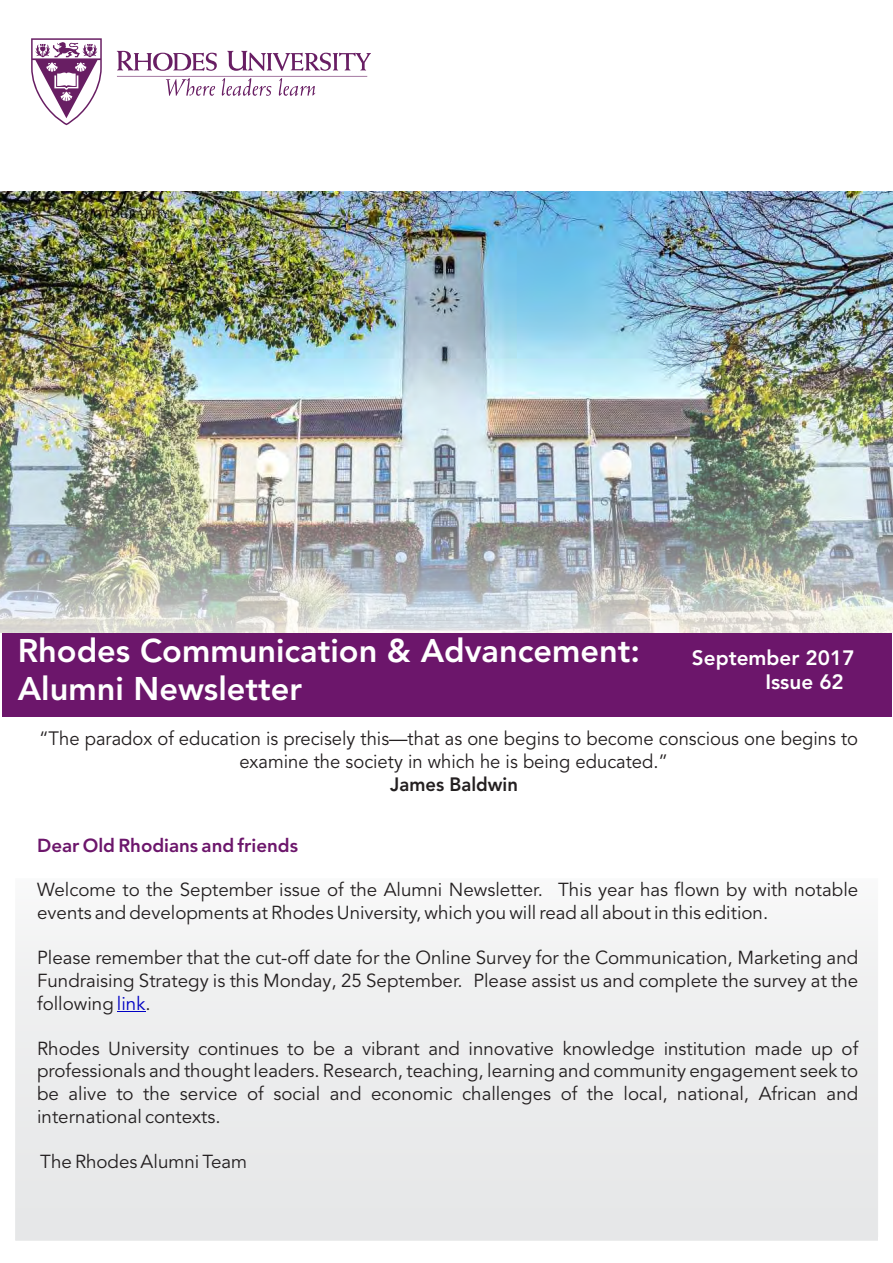
<style>
.page{position:relative;width:893px;height:1263px;background:#fff}
.page>*{position:absolute;margin:0;border:0;box-sizing:border-box;transform-origin:0 0}
.t1{font:800 32.55px/38.7px "Avenir";color:#fff}
.t2{font:800 20.7px/24.6px "Avenir";color:#fff}
.t3{font:19.2px/23.2px "Avenir";color:#231f20;text-align:center;scale:.96 1}
.t4{font:800 19.2px "Avenir";color:#231f20;scale:.96 1}
.t5{font:18.75px/22.6px "Avenir";color:#231f20;text-align:justify}
.t6{font:800 18.75px "Avenir";color:#6c166b}
.s1{color:#0000c4}
</style>
<div class="page">
<div style="left:15px;top:878px;width:863px;height:362px;background:#e6e7e8;border:1px solid #e6e7e8"></div>
<svg style="left:31px;top:38px;width:340px;height:87px"></svg>
<img style="left:0;top:191px;width:893px;height:442px">
<div style="left:2px;top:633px;width:889px;height:83px;background:#6c166b"></div>
<svg style="left:117px;top:1011px;width:28px;height:1px"></svg>
<h1 class="t1" style="left:18px;top:634px;width:624px">Rhodes Communication &amp; Advancement:<br>Alumni Newsletter</h1>
<p class="t2" style="left:765px;top:647px;width:91px;text-indent:-73px">September 2017<br>Issue 62</p>
<p class="t3" style="left:39px;top:728px;width:855px">“The paradox of education is precisely this—that as one begins to become conscious one begins to examine the society in which he is being educated.”</p>
<p class="t4" style="left:390px;top:777px;width:134px">James Baldwin</p>
<p class="t6" style="left:37px;top:837px;width:262px">Dear Old Rhodians and friends</p>
<p class="t5" style="left:37px;top:880px;width:823px">Welcome to the September issue of the Alumni Newsletter. This year has flown by with notable events and developments at Rhodes University, which you will read all about in this edition.</p>
<p class="t5" style="left:37px;top:948px;width:823px">Please remember that the cut-off date for the Online Survey for the Communication, Marketing and Fundraising Strategy is this Monday, 25 September. Please assist us and complete the survey at the following <span class="s1">link</span>.</p>
<p class="t5" style="left:37px;top:1039px;width:823px">Rhodes University continues to be a vibrant and innovative knowledge institution made up of professionals and thought leaders. Research, teaching, learning and community engagement seek to be alive to the service of social and economic challenges of the local, national, African and international contexts.</p>
<p class="t5" style="left:40px;top:1152px;width:208px">The Rhodes Alumni Team</p>
</div>
